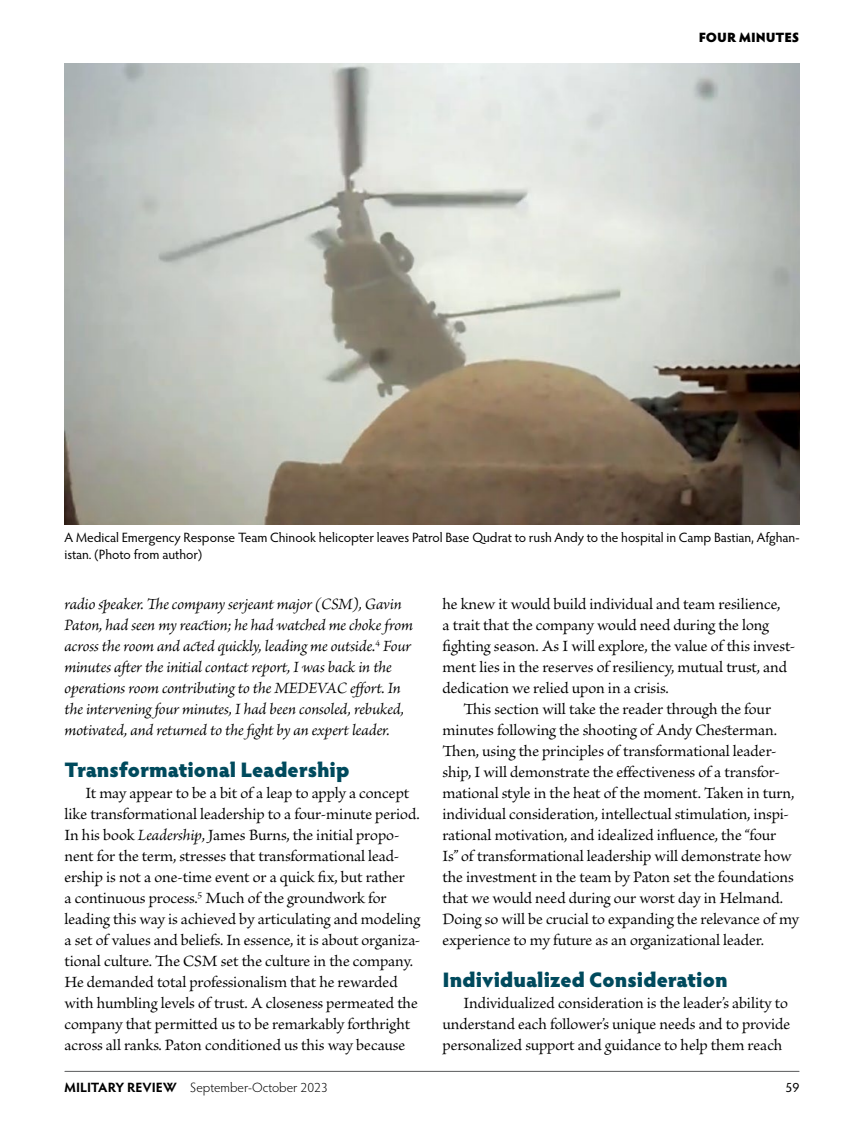
<style>
.page{position:relative;width:864px;height:1134px;background:#fff}
.page>*{position:absolute;margin:0;border:0;box-sizing:border-box;transform-origin:0 0}
.subhead__H3{font:900 21px "Hypatia Sans Pro";color:#004a5d}
.body{font:16.5px/21px "Brioso Pro";letter-spacing:-.01em;color:#000}
.body-2{font:italic 16.5px/21px "Brioso Pro";letter-spacing:-.01em;color:#000}
.cutline{font:13.5px/16.5px "Hypatia Sans Pro";letter-spacing:-.005em;color:#000}
.t1{font:300 13.5px "Hypatia Sans Pro";color:#000}
.t2{font:900 13.5px "Hypatia Sans Pro";color:#000}
.s1{font-style:italic}
.s2{font-weight:700}
</style>
<div class="page">
<hr style="left:65px;top:1071px;width:734px;height:1px;background:#58595b">
<img style="left:65px;top:63px;width:735px;height:462px">
<p class="t2" style="left:699px;top:27px;width:102px">FOUR MINUTES</p>
<p class="cutline" style="left:65px;top:529px;width:736px">A Medical Emergency Response Team Chinook helicopter leaves Patrol Base Qudrat to rush Andy to the hospital in Camp Bastian, Afghan&shy;istan. (Photo from author)</p>
<p class="body-2" style="left:64px;top:593px;width:350px">radio speaker. The company serjeant major (CSM), Gavin Paton, had seen my reaction; he had watched me choke from across the room and acted quickly, leading me outside.<sup>4</sup> Four minutes after the initial contact report, I was back in the operations room contributing to the MEDEVAC effort. In the intervening four minutes, I had been consoled, rebuked, motivated, and returned to the fight by an expert leader.</p>
<h2 class="subhead__H3" style="left:64px;top:754px;width:287px">Transformational Leadership</h2>
<p class="body" style="left:64px;top:783px;width:358px;text-indent:21px">It may appear to be a bit of a leap to apply a concept like transformational leadership to a four-minute period.<br>In his book <span class="s1">Leadership</span>, James Burns, the initial propo&shy;nent for the term, stresses that transformational lead&shy;ership is not a one-time event or a quick fix, but rather<br>a continuous process.<sup>5</sup> Much of the groundwork for leading this way is achieved by articulating and modeling a set of values and beliefs. In essence, it is about organiza&shy;tional culture. The CSM set the culture in the company.<br>He demanded total professionalism that he rewarded with humbling levels of trust. A closeness permeated the company that permitted us to be remarkably forthright across all ranks. Paton conditioned us this way because</p>
<p class="body" style="left:443px;top:594px;width:354px">he knew it would build individual and team resilience,<br>a trait that the company would need during the long fighting season. As I will explore, the value of this invest&shy;ment lies in the reserves of resiliency, mutual trust, and dedication we relied upon in a crisis.</p>
<p class="body" style="left:443px;top:699px;width:358px;text-indent:21px">This section will take the reader through the four minutes following the shooting of Andy Chesterman.<br>Then, using the principles of transformational leader&shy;ship, I will demonstrate the effectiveness of a transfor&shy;mational style in the heat of the moment. Taken in turn, individual consideration, intellectual stimulation, inspi&shy;rational motivation, and idealized influence, the “four<br>Is” of transformational leadership will demonstrate how the investment in the team by Paton set the foundations that we would need during our worst day in Helmand.<br>Doing so will be crucial to expanding the relevance of my experience to my future as an organizational leader.</p>
<h2 class="subhead__H3" style="left:442px;top:964px;width:287px">Individualized Consideration</h2>
<p class="body" style="left:442px;top:993px;width:349px;text-indent:21px">Individualized consideration is the leader’s ability to understand each follower’s unique needs and to provide personalized support and guidance to help them reach</p>
<p class="t1" style="left:64px;top:1079px;width:265px"><span class="s2">MILITARY REVIEW</span> September-October 2023</p>
<p class="cutline" style="left:786px;top:1079px;width:15px">59</p>
</div>
